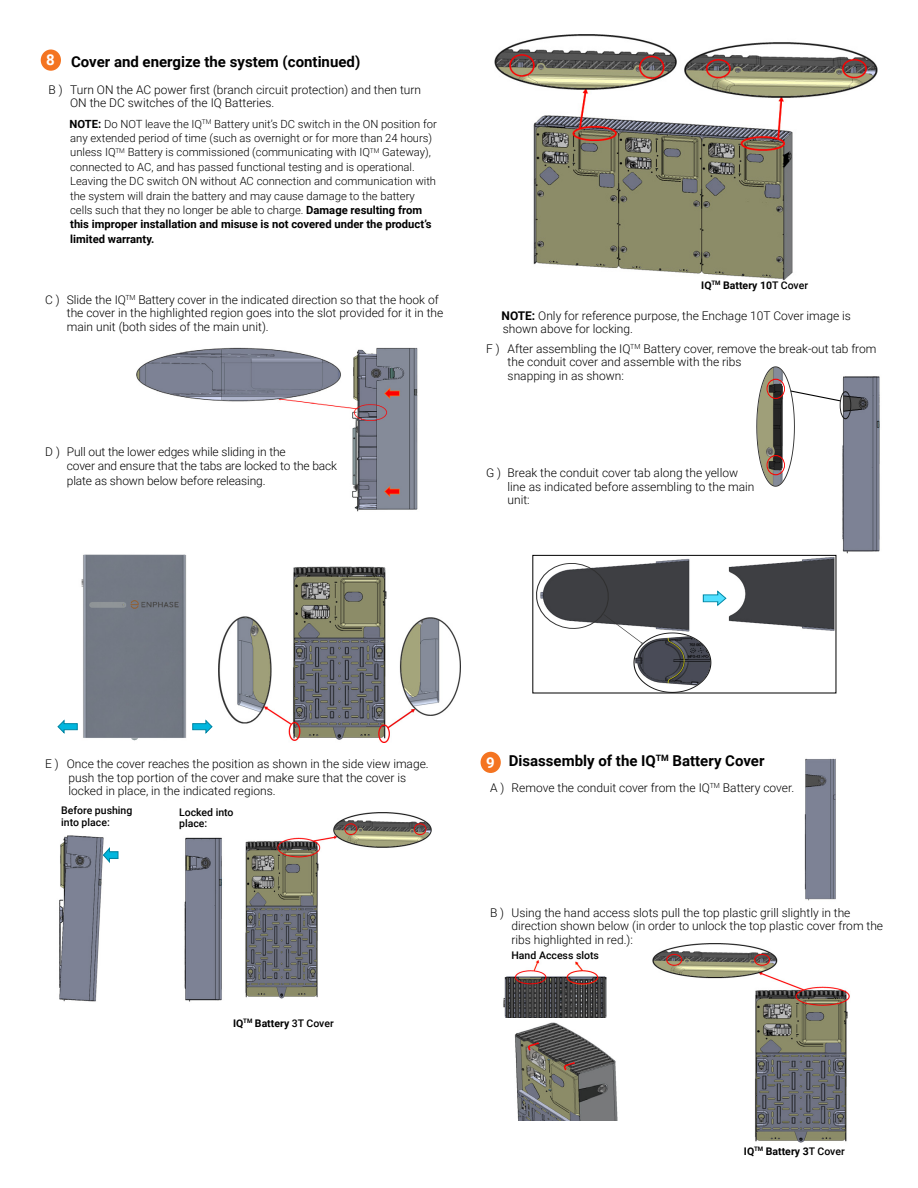
<style>
.page{position:relative;width:918px;height:1188px;background:#fff}
.page>*{position:absolute;margin:0;border:0;box-sizing:border-box;transform-origin:0 0}
.t1{font:700 15px "Roboto";color:#000}
.t2{font:700 15px "Roboto";color:#fff}
.t3{font:300 12px/13.5px "Roboto";color:#000}
.t4{font:300 11.25px/14.4px "Roboto";color:#000}
.t5{font:700 10.5px "Roboto";color:#000}
.t6{font:500 10.5px/11.2px "Roboto";color:#000}
.s1{font-weight:700}
.s2{font-weight:500}
.s3{color:#fff}
</style>
<div class="page">
<img style="left:136px;top:347px;width:282px;height:165px">
<div style="left:41px;top:50px;width:20px;height:21px;background:#f47421;border-radius:50%"></div>
<img style="left:81px;top:554px;width:106px;height:187px">
<svg style="left:192px;top:719px;width:21px;height:15px"></svg>
<svg style="left:57px;top:719px;width:21px;height:15px"></svg>
<img style="left:184px;top:837px;width:38px;height:165px">
<img style="left:59px;top:835px;width:45px;height:167px">
<svg style="left:102px;top:846px;width:17px;height:19px"></svg>
<img style="left:841px;top:376px;width:39px;height:178px">
<div style="left:840px;top:391px;width:11px;height:28px;border:1px solid #171717;border-radius:50%"></div>
<svg style="left:756px;top:366px;width:85px;height:121px"></svg>
<img style="left:728px;top:557px;width:106px;height:74px">
<svg style="left:536px;top:560px;width:191px;height:131px"></svg>
<div style="left:532px;top:555px;width:304px;height:138px;border:1px solid #000"></div>
<img style="left:218px;top:566px;width:242px;height:176px">
<div style="left:481px;top:752px;width:20px;height:21px;background:#f47421;border-radius:50%"></div>
<img style="left:804px;top:758px;width:32px;height:143px">
<img style="left:503px;top:960px;width:104px;height:58px">
<img style="left:514px;top:1022px;width:104px;height:99px">
<img style="left:652px;top:944px;width:198px;height:199px">
<img style="left:495px;top:35px;width:383px;height:245px">
<img style="left:245px;top:813px;width:187px;height:186px">
<p class="t2" style="left:46px;top:49px;width:10px">8</p>
<p class="t1" style="left:71px;top:52px;width:291px">Cover and energize the system (continued)</p>
<p class="t3" style="left:70px;top:82px;width:352px;text-indent:-22px">B ) Turn ON the AC power first (branch circuit protection) and then turn<br>ON the DC switches of the IQ Batteries.</p>
<p class="t4" style="left:70px;top:116px;width:369px"><span class="s1">NOTE:</span> Do NOT leave the IQ<sup>TM</sup> Battery unit’s DC switch in the ON position for any extended period of time (such as overnight or for more than 24 hours) unless IQ<sup>TM</sup> Battery is commissioned (communicating with IQ<sup>TM</sup> Gateway), connected to AC, and has passed functional testing and is operational.<br>Leaving the DC switch ON without AC connection and communication with the system will drain the battery and may cause damage to the battery cells such that they no longer be able to charge. <span class="s1">Damage resulting from this improper installation and misuse is not covered under the product’s limited warranty.</span></p>
<p class="t3" style="left:67px;top:292px;width:378px;text-indent:-22px">C ) Slide the IQ<sup>TM</sup> Battery cover in the indicated direction so that the hook of the cover in the highlighted region goes into the slot provided for it in the main unit (both sides of the main unit).</p>
<p class="t3" style="left:67px;top:444px;width:272px;line-height:14.4px;text-indent:-22px">D ) Pull out the lower edges while sliding in the<br>cover and ensure that the tabs are locked to the back plate as shown below before releasing.</p>
<p class="t5" style="left:701px;top:278px;width:108px">IQ<sup>TM</sup> Battery 10<span class="s2">T Cover</span></p>
<p class="t3" style="left:502px;top:308px;width:351px"><span class="s1">NOTE:</span> Only for reference purpose, the Enchage 10T Cover image is shown above for locking.</p>
<p class="t3" style="left:508px;top:341px;width:371px;text-indent:-22px">F ) After assembling the IQ<sup>TM</sup> Battery cover, remove the break-out tab from the conduit cover and assemble with the ribs<br>snapping in as shown:</p>
<p class="t3" style="left:508px;top:466px;width:248px;text-indent:-22px">G ) Break the conduit cover tab along the yellow line as indicated before assembling to the main unit:</p>
<p class="t3" style="left:69px;top:757px;width:362px;text-indent:-23px">E ) Once the cover reaches the position as shown in the side view image. push the top portion of the cover and make sure that the cover is locked in place, in the indicated regions.</p>
<p class="t6" style="left:61px;top:805px;width:73px">Before pushing into place:</p>
<p class="t6" style="left:179px;top:806px;width:56px">Locked into place:</p>
<p class="t5" style="left:233px;top:1016px;width:102px">IQ<sup>TM</sup> Battery <span class="s2">3T Cover</span></p>
<p class="t1" style="left:486px;top:750px;width:280px"><span class="s3">9</span> Disassembly of the IQ<sup>TM</sup> Battery Cover</p>
<p class="t3" style="left:490px;top:781px;width:306px">A ) Remove the conduit cover from the IQ<sup>TM</sup> Battery cover.</p>
<p class="t3" style="left:512px;top:905px;width:373px;text-indent:-22px">B ) Using the hand access slots pull the top plastic grill slightly in the direction shown below (in order to unlock the top plastic cover from the ribs highlighted in red.):</p>
<p class="t6" style="left:512px;top:949px;width:89px">Hand Access slots</p>
<p class="t5" style="left:744px;top:1143px;width:102px">IQ<sup>TM</sup> Battery 3<span class="s2">T Cover</span></p>
</div>
